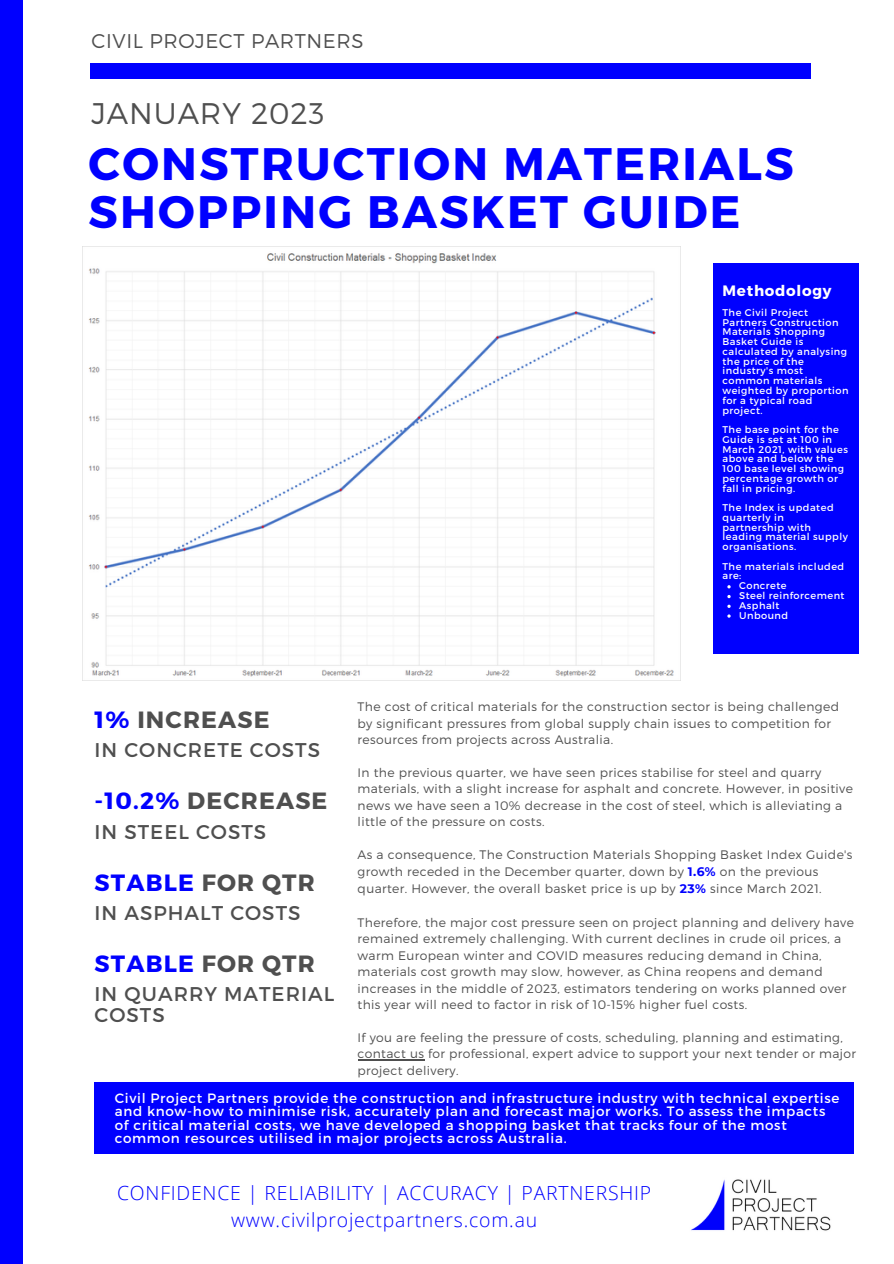
<style>
.page{position:relative;width:894px;height:1264px;background:#fff}
.page>*{position:absolute;margin:0;border:0;box-sizing:border-box;transform-origin:0 0}
.t1{font:700 45.45px/47.2px "Montserrat";letter-spacing:.05em;color:#00f}
.t2{font:300 29.85px "Montserrat";letter-spacing:.03em;color:#4f4f4f}
.t3{font:700 23.55px "Montserrat";letter-spacing:.05em;color:#4f4f4f}
.t4{font:700 23.55px "Montserrat";letter-spacing:.05em;color:#00f}
.t5{font:19.8px/20.2px "Montserrat";letter-spacing:.05em;color:#4f4f4f}
.t6{font:300 19.8px "Montserrat";letter-spacing:.03em;color:#4f4f4f}
.t7{font:300 19.35px "Open Sans";letter-spacing:.04em;color:#00f}
.t8{font:700 15px "Montserrat";letter-spacing:.05em;color:#fff}
.t9{font:13.5px/13.5px "Montserrat";letter-spacing:.05em;color:#fff}
.t10{font:300 12.3px/16.4px "Montserrat";letter-spacing:.03em;color:#4f4f4f}
.t11{font:9.75px/9.8px "Montserrat";letter-spacing:.05em;color:#fff}
.s1{color:#00f}
.s2{color:#4f4f4f}
.s3{font-weight:700;color:#00f}
</style>
<div class="page">
<div style="left:0;top:0;width:893px;height:1263px;background:#00f"></div>
<div style="left:23px;top:0;width:870px;height:1263px;background:#fff"></div>
<div style="left:90px;top:63px;width:720px;height:15px;background:#00f"></div>
<img style="left:691px;top:1179px;width:140px;height:52px">
<div style="left:95px;top:1082px;width:758px;height:71px;background:#00f"></div>
<div style="left:713px;top:263px;width:144px;height:390px;background:#00f"></div>
<img style="left:88px;top:253px;width:586px;height:424px">
<hr style="left:357px;top:1059px;width:67px;height:1px;background:#4f4f4f">
<h3 class="t6" style="left:92px;top:28px;width:273px">CIVIL PROJECT PARTNERS</h3>
<h2 class="t2" style="left:92px;top:94px;width:234px">JANUARY 2023</h2>
<h1 class="t1" style="left:89px;top:138px;width:706px">CONSTRUCTION MATERIALS<br>SHOPPING BASKET GUIDE</h1>
<p class="t8" style="left:722px;top:281px;width:111px">Methodology</p>
<p class="t11" style="left:722px;top:307px;width:127px">The Civil Project<br>Partners Construction<br>Materials Shopping<br>Basket Guide is calculated by analysing the price of the industry's most common materials weighted by proportion for a typical road project.</p>
<p class="t11" style="left:722px;top:424px;width:127px">The base point for the<br>Guide is set at 100 in<br>March 2021, with values above and below the<br>100 base level showing percentage growth or fall in pricing.</p>
<p class="t11" style="left:722px;top:502px;width:127px">The Index is updated quarterly in partnership with leading material supply organisations.</p>
<p class="t11" style="left:722px;top:561px;width:123px">The materials included are:</p>
<p class="t11" style="left:738px;top:580px;width:107px">Concrete<br>Steel reinforcement<br>Asphalt<br>Unbound</p>
<h3 class="t3" style="left:95px;top:704px;width:176px"><span class="s1">1%</span> INCREASE</h3>
<h3 class="t5" style="left:95px;top:739px;width:227px">IN CONCRETE COSTS</h3>
<h3 class="t3" style="left:95px;top:785px;width:234px"><span class="s1">-10.2%</span> DECREASE</h3>
<h3 class="t5" style="left:95px;top:820px;width:173px">IN STEEL COSTS</h3>
<h3 class="t4" style="left:95px;top:866px;width:221px">STABLE <span class="s2">FOR QTR</span></h3>
<h3 class="t5" style="left:95px;top:901px;width:207px">IN ASPHALT COSTS</h3>
<h3 class="t4" style="left:95px;top:948px;width:221px">STABLE <span class="s2">FOR QTR</span></h3>
<h3 class="t5" style="left:95px;top:983px;width:241px">IN QUARRY MATERIAL<br>COSTS</h3>
<p class="t10" style="left:357px;top:698px;width:483px">The cost of critical materials for the construction sector is being challenged by significant pressures from global supply chain issues to competition for resources from projects across Australia.</p>
<p class="t10" style="left:357px;top:764px;width:496px">In the previous quarter, we have seen prices stabilise for steel and quarry materials, with a slight increase for asphalt and concrete. However, in positive news we have seen a 10% decrease in the cost of steel, which is alleviating a little of the pressure on costs.</p>
<p class="t10" style="left:357px;top:845px;width:496px;line-height:17px">As a consequence, The Construction Materials Shopping Basket Index Guide's growth receded in the December quarter, down by <span class="s3">1.6%</span> on the previous quarter. However, the overall basket price is up by <span class="s3">23%</span> since March 2021.</p>
<p class="t10" style="left:357px;top:913px;width:498px">Therefore, the major cost pressure seen on project planning and delivery have remained extremely challenging. With current declines in crude oil prices, a warm European winter and COVID measures reducing demand in China, materials cost growth may slow, however, as China reopens and demand increases in the middle of 2023, estimators tendering on works planned over this year will need to factor in risk of 10-15% higher fuel costs.</p>
<p class="t10" style="left:357px;top:1028px;width:500px">If you are feeling the pressure of costs, scheduling, planning and estimating, contact us for professional, expert advice to support your next tender or major project delivery.</p>
<p class="t9" style="left:115px;top:1090px;width:726px">Civil Project Partners provide the construction and infrastructure industry with technical expertise and know-how to minimise risk, accurately plan and forecast major works. To assess the impacts of critical material costs, we have developed a shopping basket that tracks four of the most common resources utilised in major projects across Australia.</p>
<h3 class="t7" style="left:117px;top:1179px;width:535px">CONFIDENCE | RELIABILITY | ACCURACY | PARTNERSHIP</h3>
<h3 class="t7" style="left:231px;top:1206px;width:307px">www.civilprojectpartners.com.au</h3>
</div>
